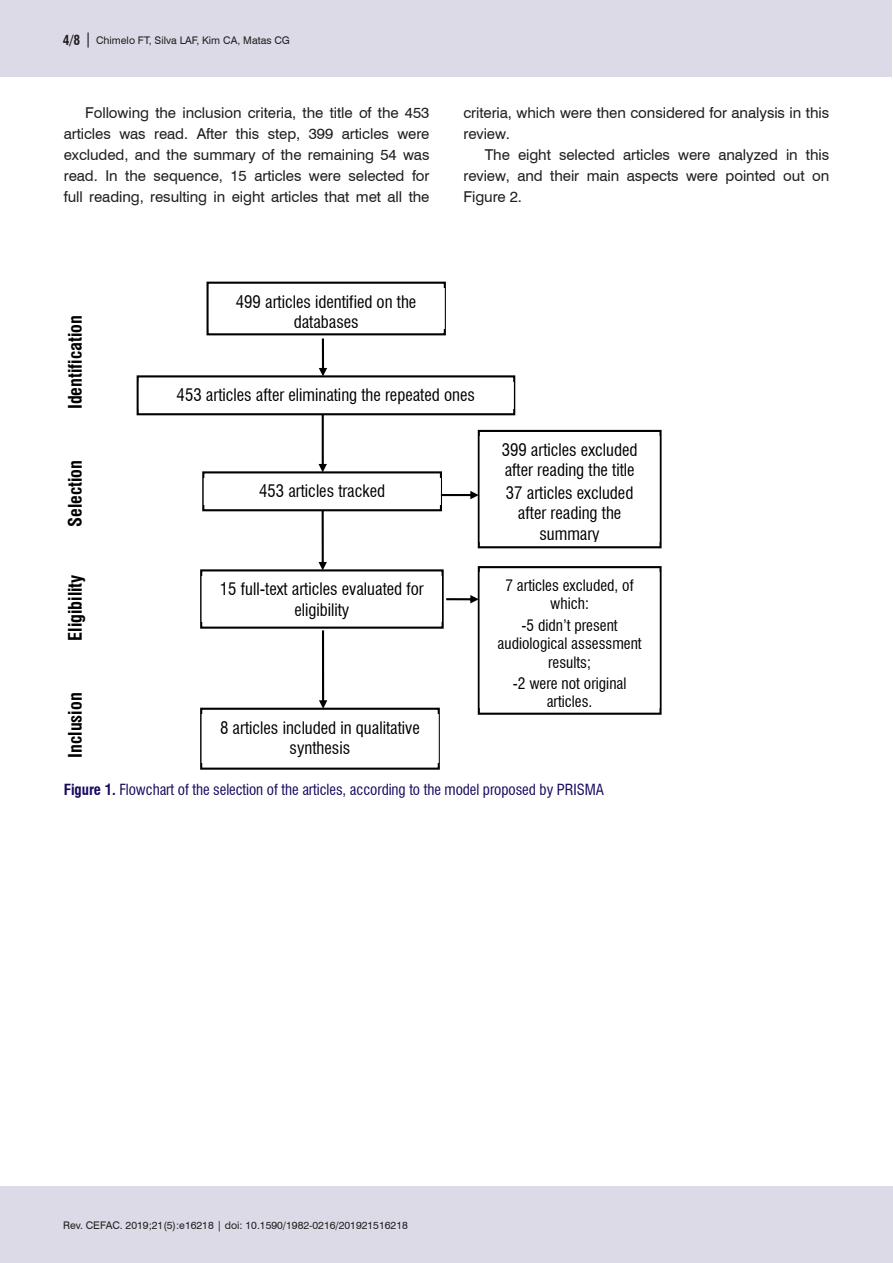
<style>
.page{position:relative;width:893px;height:1263px;background:#fff}
.page>*{position:absolute;margin:0;border:0;box-sizing:border-box;transform-origin:0 0}
.t1{font:700 18.3px "Swis 721 Cn BT";color:#000}
.t2{font:16.8px/20.2px "Swis 721 Cn BT";color:#000;text-align:center}
.t3{font:15.45px/18.5px "Swis 721 Cn BT";color:#000;text-align:center}
.Corpo_do_texto_INGL{font:15px/21px "Swiss 721 BT";letter-spacing:-.005em;color:#231f20;text-align:justify}
.Titulo_tabelas_e_gr{font:condensed 15px "Swiss 721 BT";letter-spacing:-.005em;color:#18085f}
.t4{font:10.5px "Swiss 721 BT";color:#231f20}
.s1{font-weight:700;font-stretch:condensed;font-size:13.5px}
.s2{font-size:15px}
.s3{font-weight:700}
</style>
<div class="page">
<div style="left:0;top:1186px;width:892px;height:77px;background:#dcdae7"></div>
<div style="left:0;top:0;width:892px;height:77px;background:#dcdae7"></div>
<svg style="left:137px;top:282px;width:525px;height:488px"></svg>
<p class="t4" style="left:63px;top:33px;width:229px"><span class="s1">4/8</span> <span class="s2">|</span> Chimelo FT, Silva LAF, Kim CA, Matas CG</p>
<p class="Corpo_do_texto_INGL" style="left:64px;top:101px;width:367px;text-indent:21px">Following the inclusion criteria, the title of the 453 articles was read. After this step, 399 articles were excluded, and the summary of the remaining 54 was read. In the sequence, 15 articles were selected for full reading, resulting in eight articles that met all the</p>
<p class="Corpo_do_texto_INGL" style="left:463px;top:101px;width:367px">criteria, which were then considered for analysis in this review.</p>
<p class="Corpo_do_texto_INGL" style="left:463px;top:143px;width:367px;text-indent:21px">The eight selected articles were analyzed in this review, and their main aspects were pointed out on Figure 2.</p>
<p class="t1" style="left:64px;top:409px;width:95px;rotate:-90deg">Identification</p>
<p class="t1" style="left:64px;top:527px;width:69px;rotate:-90deg">Selection</p>
<p class="t2" style="left:236px;top:291px;width:182px">499 articles identified on the databases</p>
<p class="t2" style="left:177px;top:385px;width:300px">453 articles after eliminating the repeated ones</p>
<p class="t2" style="left:259px;top:481px;width:128px">453 articles tracked</p>
<p class="t2" style="left:502px;top:440px;width:137px;text-align:left">399 articles excluded after reading the title</p>
<p class="t2" style="left:506px;top:483px;width:129px">37 articles excluded after reading the summary</p>
<p class="t1" style="left:64px;top:641px;width:68px;rotate:-90deg">Eligibility</p>
<p class="t3" style="left:505px;top:576px;width:130px">7 articles excluded, of which:</p>
<p class="t3" style="left:497px;top:616px;width:146px">-5 didn’t present audiological assessment results;</p>
<p class="t3" style="left:513px;top:674px;width:115px">-2 were not original articles.</p>
<p class="t2" style="left:220px;top:579px;width:205px">15 full-text articles evaluated for eligibility</p>
<p class="t1" style="left:64px;top:758px;width:67px;rotate:-90deg">Inclusion</p>
<p class="Titulo_tabelas_e_gr" style="left:64px;top:781px;width:542px"><span class="s3">Figure 1.</span> Flowchart of the selection of the articles, according to the model proposed by PRISMA</p>
<p class="t2" style="left:220px;top:717px;width:201px">8 articles included in qualitative synthesis</p>
<p class="t4" style="left:63px;top:1218px;width:346px">Rev. CEFAC. 2019;21(5):e16218 | doi: 10.1590/1982-0216/201921516218</p>
</div>
